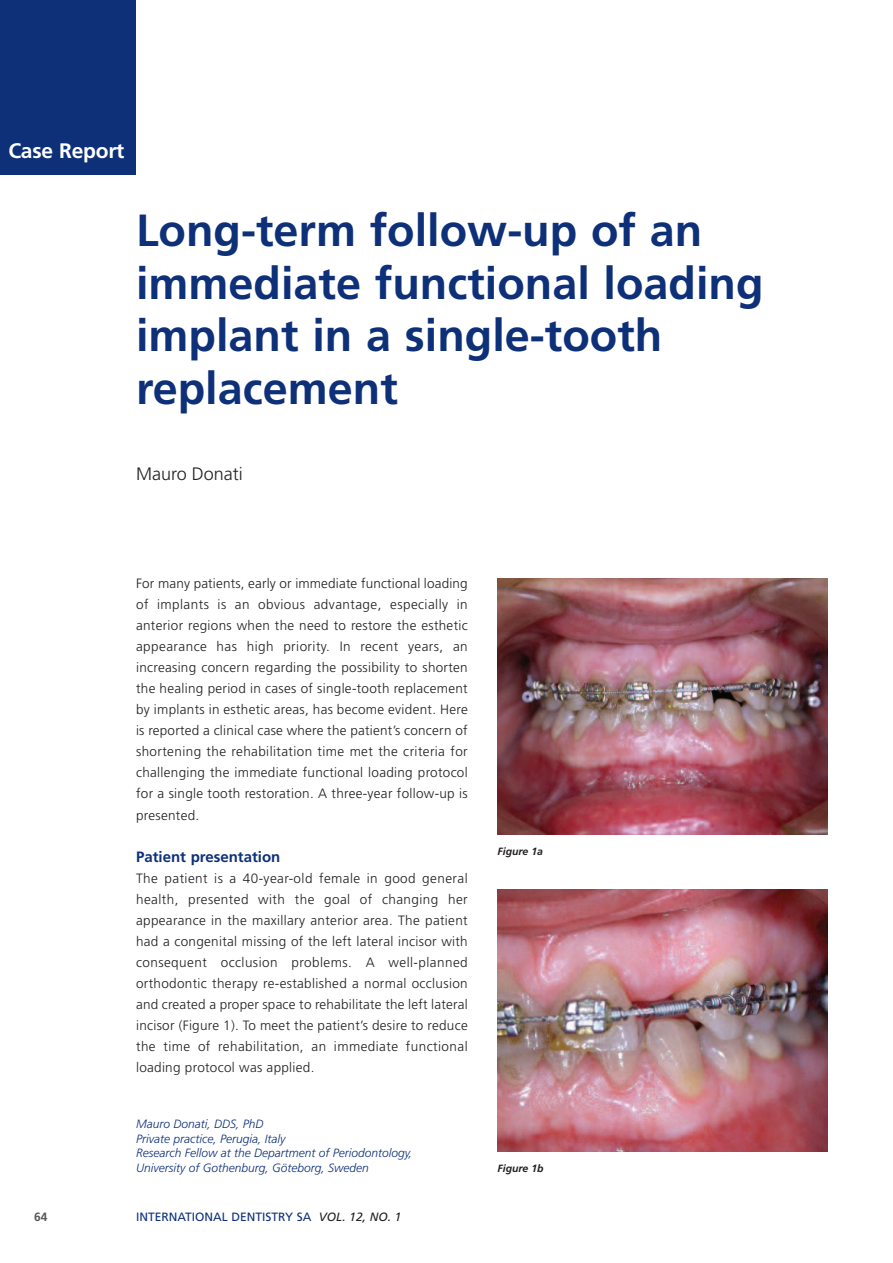
<style>
.page{position:relative;width:893px;height:1263px;background:#fff}
.page>*{position:absolute;margin:0;border:0;box-sizing:border-box;transform-origin:0 0}
.t1{font:700 45px/52.5px "Frutiger";color:#0d3079}
.t2{font:700 21px "Frutiger";letter-spacing:-.01em;color:#fff}
.t3{font:300 18px "Frutiger";color:#231f20}
.t4{font:700 15px "Frutiger";color:#0d3079}
.t5{font:300 13.5px/21px "Frutiger";letter-spacing:.02em;color:#231f20;text-align:justify}
.t6{font:italic 300 12px/14.4px "Frutiger";color:#0d3079}
.t7{font:12px "Frutiger";color:#0d3079}
.t8{font:700 12px "Frutiger";color:#57585a}
.t9{font:italic 700 10.5px "Frutiger";color:#231f20}
.s1{font-style:italic;color:#231f20}
</style>
<div class="page">
<img style="left:497px;top:578px;width:331px;height:256px">
<div style="left:0;top:0;width:136px;height:174px;background:#0d3079"></div>
<img style="left:497px;top:889px;width:331px;height:263px">
<h2 class="t2" style="left:8px;top:142px;width:118px">Case Report</h2>
<h1 class="t1" style="left:136px;top:208px;width:629px">Long-term follow-up of an immediate functional loading implant in a single-tooth replacement</h1>
<h3 class="t3" style="left:136px;top:467px;width:108px">Mauro Donati</h3>
<p class="t5" style="left:136px;top:574px;width:333px">For many patients, early or immediate functional loading of implants is an obvious advantage, especially in anterior regions when the need to restore the esthetic appearance has high priority. In recent years, an increasing concern regarding the possibility to shorten the healing period in cases of single-tooth replacement by implants in esthetic areas, has become evident. Here is reported a clinical case where the patient’s concern of shortening the rehabilitation time met the criteria for challenging the immediate functional loading protocol for a single tooth restoration. A three-year follow-up is presented.</p>
<p class="t4" style="left:136px;top:850px;width:146px">Patient presentation</p>
<p class="t5" style="left:136px;top:868px;width:333px">The patient is a 40-year-old female in good general health, presented with the goal of changing her appearance in the maxillary anterior area. The patient had a congenital missing of the left lateral incisor with consequent occlusion problems. A well-planned orthodontic therapy re-established a normal occlusion and created a proper space to rehabilitate the left lateral incisor (Figure 1). To meet the patient’s desire to reduce the time of rehabilitation, an immediate functional loading protocol was applied.</p>
<p class="t6" style="left:136px;top:1118px;width:278px">Mauro Donati, DDS, PhD<br>Private practice, Perugia, Italy<br>Research Fellow at the Department of Periodontology, University of Gothenburg, Göteborg, Sweden</p>
<p class="t9" style="left:497px;top:847px;width:47px">Figure 1a</p>
<p class="t9" style="left:497px;top:1164px;width:48px">Figure 1b</p>
<p class="t8" style="left:34px;top:1212px;width:15px">64</p>
<p class="t7" style="left:136px;top:1212px;width:267px">INTERNATIONAL DENTISTRY SA <span class="s1">VOL. 12, NO. 1</span></p>
</div>
